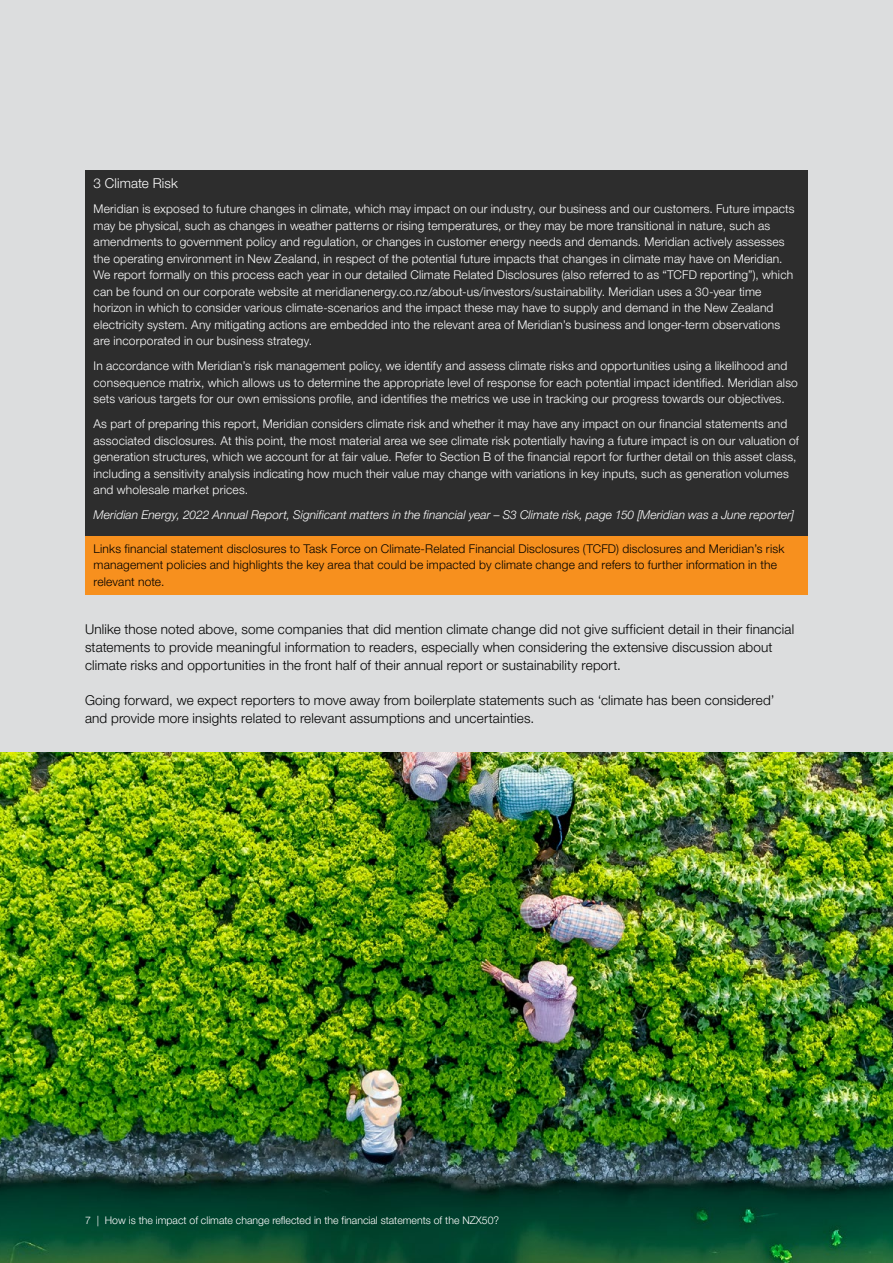
<style>
.page{position:relative;width:893px;height:1263px;background:#dcddde}
.page>*{position:absolute;margin:0;border:0;box-sizing:border-box;transform-origin:0 0}
.t1{font:300 13.5px/18px "Helvetica Neue LT Pro";letter-spacing:.01em;color:#000}
.t2{font:300 13.5px "Helvetica Neue LT Pro";letter-spacing:.01em;color:#fff}
.t3{font:300 12px/16.5px "Helvetica Neue LT Pro";letter-spacing:.015em;color:#fff}
.t4{font:300 12px/16.5px "Helvetica Neue LT Pro";letter-spacing:.015em;color:#000}
.t5{font:italic 300 12px "Helvetica Neue LT Pro";letter-spacing:.005em;color:#fff}
.t6{font:300 10.5px "Helvetica Neue LT Pro";color:#fff}
</style>
<div class="page">
<div style="left:85px;top:170px;width:723px;height:366px;background:#2d2d2d"></div>
<div style="left:85px;top:536px;width:723px;height:58px;background:#f7901e"></div>
<img style="left:0;top:753px;width:893px;height:510px">
<p class="t2" style="left:94px;top:175px;width:86px">3 Climate Risk</p>
<p class="t3" style="left:94px;top:200px;width:703px">Meridian is exposed to future changes in climate, which may impact on our industry, our business and our customers. Future impacts may be physical, such as changes in weather patterns or rising temperatures, or they may be more transitional in nature, such as amendments to government policy and regulation, or changes in customer energy needs and demands. Meridian actively assesses the operating environment in New Zealand, in respect of the potential future impacts that changes in climate may have on Meridian.<br>We report formally on this process each year in our detailed Climate Related Disclosures (also referred to as “TCFD reporting”), which can be found on our corporate website at meridianenergy.co.nz/about-us/investors/sustainability. Meridian uses a 30-year time horizon in which to consider various climate-scenarios and the impact these may have to supply and demand in the New Zealand electricity system. Any mitigating actions are embedded into the relevant area of Meridian’s business and longer-term observations are incorporated in our business strategy.</p>
<p class="t3" style="left:94px;top:357px;width:706px">In accordance with Meridian’s risk management policy, we identify and assess climate risks and opportunities using a likelihood and consequence matrix, which allows us to determine the appropriate level of response for each potential impact identified. Meridian also sets various targets for our own emissions profile, and identifies the metrics we use in tracking our progress towards our objectives.</p>
<p class="t3" style="left:94px;top:415px;width:707px">As part of preparing this report, Meridian considers climate risk and whether it may have any impact on our financial statements and associated disclosures. At this point, the most material area we see climate risk potentially having a future impact is on our valuation of generation structures, which we account for at fair value. Refer to Section B of the financial report for further detail on this asset class, including a sensitivity analysis indicating how much their value may change with variations in key inputs, such as generation volumes and wholesale market prices.</p>
<p class="t5" style="left:94px;top:508px;width:702px">Meridian Energy, 2022 Annual Report, Significant matters in the financial year – S3 Climate risk, page 150 [Meridian was a June reporter]</p>
<p class="t4" style="left:94px;top:540px;width:692px">Links financial statement disclosures to Task Force on Climate-Related Financial Disclosures (TCFD) disclosures and Meridian’s risk management policies and highlights the key area that could be impacted by climate change and refers to further information in the relevant note.</p>
<p class="t1" style="left:85px;top:620px;width:711px">Unlike those noted above, some companies that did mention climate change did not give sufficient detail in their financial statements to provide meaningful information to readers, especially when considering the extensive discussion about climate risks and opportunities in the front half of their annual report or sustainability report.</p>
<p class="t1" style="left:85px;top:691px;width:691px">Going forward, we expect reporters to move away from boilerplate statements such as ‘climate has been considered’ and provide more insights related to relevant assumptions and uncertainties.</p>
<p class="t6" style="left:85px;top:1214px;width:416px">7 | How is the impact of climate change reflected in the financial statements of the NZX50?</p>
</div>
